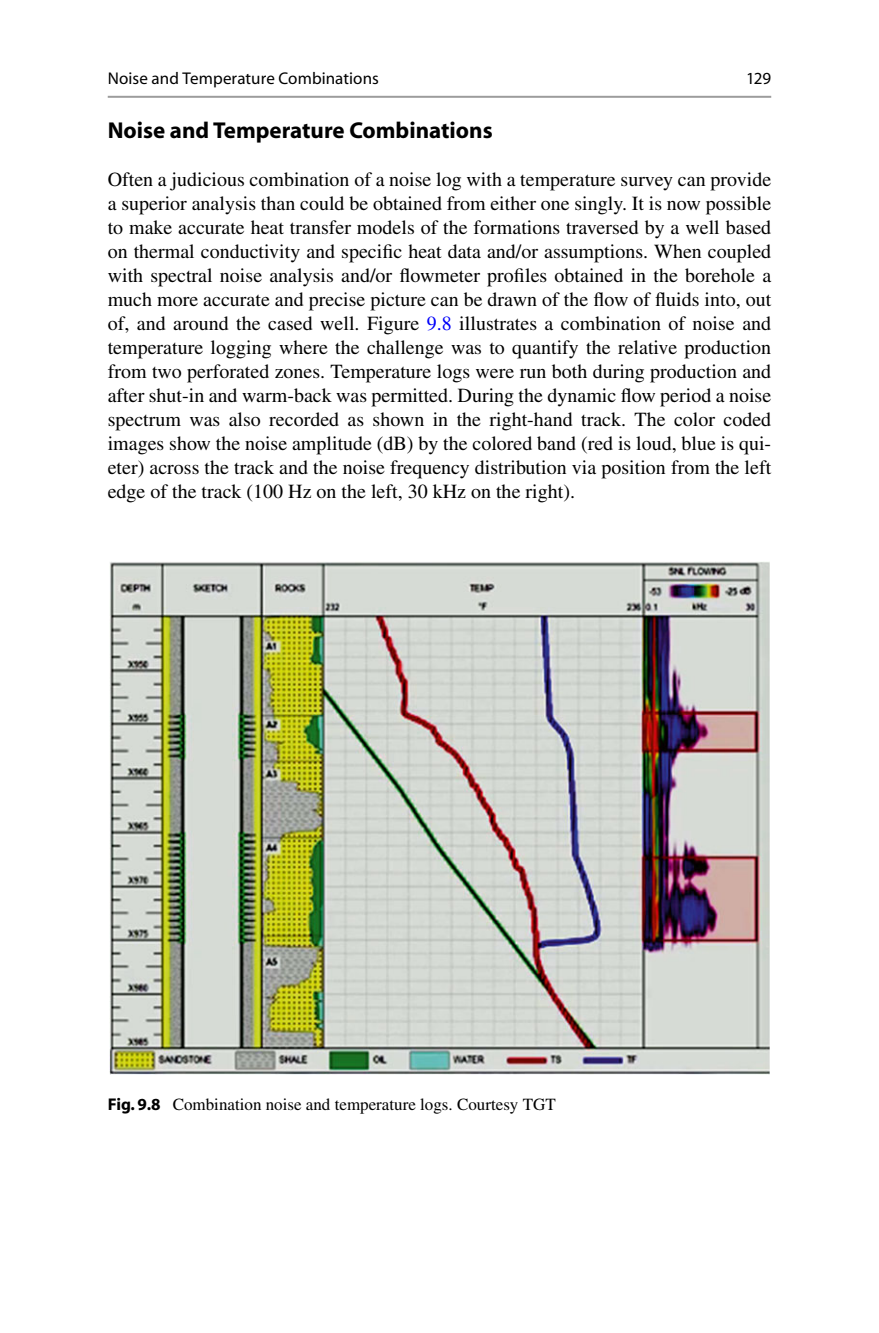
<style>
.page{position:relative;width:879px;height:1333px;background:#fff}
.page>*{position:absolute;margin:0;border:0;box-sizing:border-box;transform-origin:0 0}
.t1{font:700 23px "Xstsqj Qnrrbn Myriad";color:#000}
.t2{font:20px/24px "Qgfbpw Bycpkj Times";color:#000;text-align:justify}
.t3{font:17px "Qgfbpw Bycpkj Times";color:#000}
.t4{font:17px "Cxntyr Lkxfbw Myriad";letter-spacing:.005em;color:#000}
.s1{color:#0000fa}
.s2{font-family:"Xstsqj Qnrrbn Myriad";font-weight:700}
</style>
<div class="page">
<img style="left:109px;top:562px;width:660px;height:511px">
<hr style="left:108px;top:96px;width:663px;height:2px;background:#9c9c9c">
<p class="t4" style="left:108px;top:72px;width:272px">Noise and Temperature Combinations</p>
<p class="t4" style="left:746px;top:72px;width:27px">129</p>
<p class="t1" style="left:108px;top:122px;width:386px">Noise and Temperature Combinations</p>
<p class="t2" style="left:108px;top:169px;width:665px">Often a judicious combination of a noise log with a temperature survey can provide a superior analysis than could be obtained from either one singly. It is now possible to make accurate heat transfer models of the formations traversed by a well based on thermal conductivity and specific heat data and/or assumptions. When coupled with spectral noise analysis and/or flowmeter profiles obtained in the borehole a much more accurate and precise picture can be drawn of the flow of fluids into, out of, and around the cased well. Figure <span class="s1">9.8</span> illustrates a combination of noise and temperature logging where the challenge was to quantify the relative production from two perforated zones. Temperature logs were run both during production and after shut-in and warm-back was permitted. During the dynamic flow period a noise spectrum was also recorded as shown in the right-hand track. The color coded images show the noise amplitude (dB) by the colored band (red is loud, blue is qui&shy;eter) across the track and the noise frequency distribution via position from the left edge of the track (100 Hz on the left, 30 kHz on the right).</p>
<p class="t3" style="left:108px;top:1097px;width:449px"><span class="s2">Fig. 9.8</span> Combination noise and temperature logs. Courtesy TGT</p>
</div>
